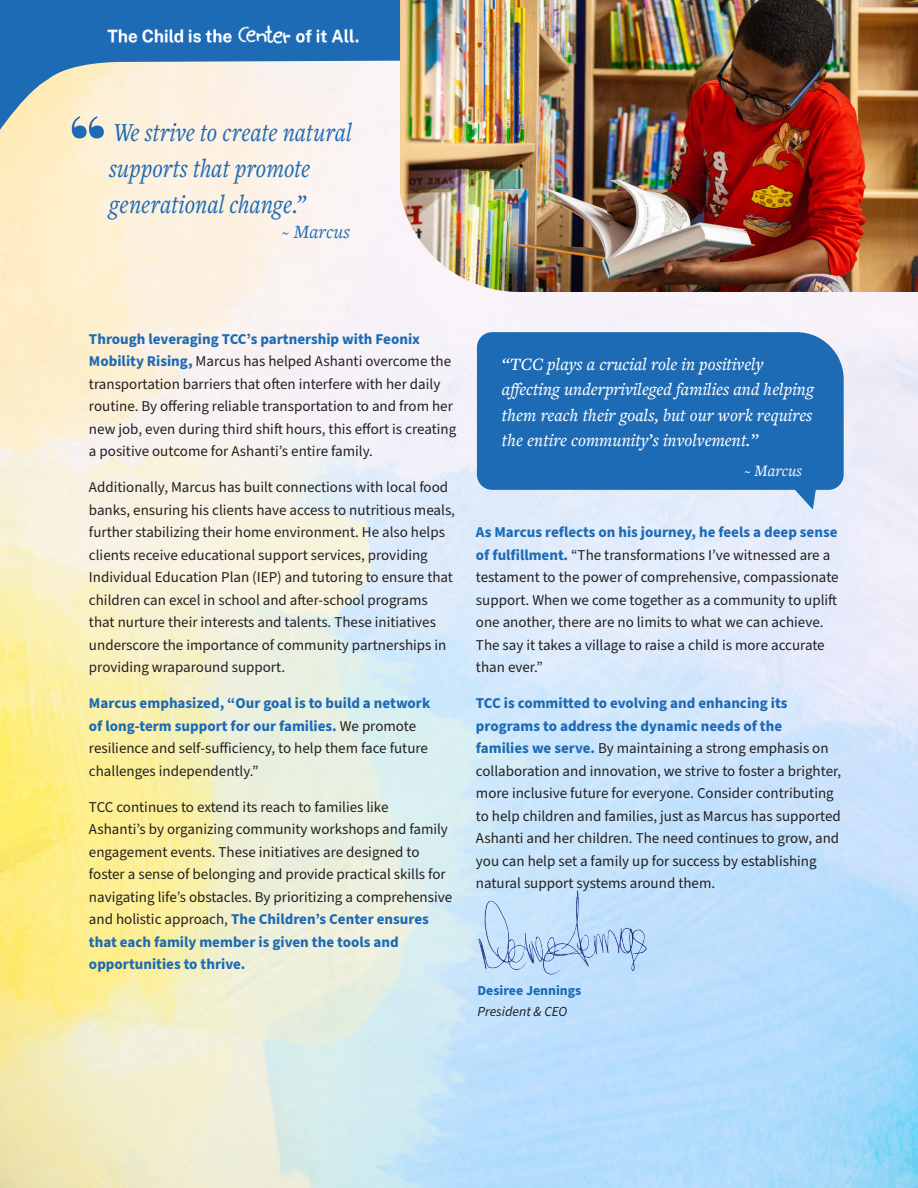
<style>
.page{position:relative;width:918px;height:1188px;background:#fff}
.page>*{position:absolute;margin:0;border:0;box-sizing:border-box;transform-origin:0 0}
.t1{font:900 75px "Playfair Display";color:#1d6ab5}
.t2{font:italic 27px/36px "Freight Text Cmp Pro";color:#1d6ab5}
.t3{font:italic 19.5px "Freight Text Pro";color:#1d6ab5}
.t4{font:italic 500 18px/25.5px "Freight Text Pro";color:#fff}
.t5{font:italic 16.5px "Freight Text Pro";color:#fff}
.Body_Main{font:15px/22.5px "Source Sans Pro";color:#231f20}
.t6{font:700 13.8px "Source Sans Pro";color:#1d6ab5}
.t7{font:italic 13.8px "Source Sans Pro";color:#1b1d20}
.s1{font-weight:700;color:#1d6ab5}
</style>
<div class="page">
<img style="left:0;top:151px;width:918px;height:1036px">
<svg style="left:0;top:0;width:400px;height:151px"></svg>
<img style="left:400px;top:0;width:518px;height:292px">
<img style="left:82px;top:6px;width:302px;height:57px">
<div style="left:477px;top:332px;width:367px;height:158px;background:#1d6ab5"></div>
<img style="left:477px;top:874px;width:170px;height:108px">
<svg style="left:789px;top:475px;width:29px;height:34px"></svg>
<p class="t1" style="left:69px;top:84px;width:39px">“</p>
<p class="t2" style="left:109px;top:114px;width:244px">We strive to create natural supports that promote generational change.”</p>
<p class="t3" style="left:282px;top:219px;width:70px">~ Marcus</p>
<p class="Body_Main" style="left:89px;top:328px;width:369px"><span class="s1">Through leveraging TCC’s partnership with Feonix Mobility Rising,</span> Marcus has helped Ashanti overcome the transportation barriers that often interfere with her daily routine. By offering reliable transportation to and from her new job, even during third shift hours, this effort is creating a positive outcome for Ashanti’s entire family.</p>
<p class="Body_Main" style="left:89px;top:477px;width:368px">Additionally, Marcus has built connections with local food banks, ensuring his clients have access to nutritious meals, further stabilizing their home environment. He also helps clients receive educational support services, providing Individual Education Plan (IEP) and tutoring to ensure that children can excel in school and after-school programs that nurture their interests and talents. These initiatives underscore the importance of community partnerships in providing wraparound support.</p>
<p class="Body_Main" style="left:89px;top:693px;width:343px"><span class="s1">Marcus emphasized, “Our goal is to build a network of long-term support for our families.</span> We promote resilience and self-sufficiency, to help them face future challenges independently.”</p>
<p class="Body_Main" style="left:89px;top:796px;width:365px">TCC continues to extend its reach to families like<br>Ashanti’s by organizing community workshops and family engagement events. These initiatives are designed to foster a sense of belonging and provide practical skills for navigating life’s obstacles. By prioritizing a comprehensive and holistic approach, <span class="s1">The Children’s Center ensures that each family member is given the tools and opportunities to thrive.</span></p>
<p class="t4" style="left:502px;top:350px;width:313px">“TCC plays a crucial role in positively affecting underprivileged families and helping them reach their goals, but our work requires the entire community’s involvement.”</p>
<p class="t5" style="left:745px;top:460px;width:59px">~ Marcus</p>
<p class="Body_Main" style="left:476px;top:522px;width:364px"><span class="s1">As Marcus reflects on his journey, he feels a deep sense of fulfillment.</span> “The transformations I’ve witnessed are a testament to the power of comprehensive, compassionate support. When we come together as a community to uplift one another, there are no limits to what we can achieve.<br>The say it takes a village to raise a child is more accurate than ever.”</p>
<p class="Body_Main" style="left:476px;top:693px;width:367px"><span class="s1">TCC is committed to evolving and enhancing its programs to address the dynamic needs of the<br>families we serve.</span> By maintaining a strong emphasis on collaboration and innovation, we strive to foster a brighter, more inclusive future for everyone. Consider contributing to help children and families, just as Marcus has supported Ashanti and her children. The need continues to grow, and you can help set a family up for success by establishing natural support systems around them.</p>
<p class="t6" style="left:477px;top:981px;width:105px">Desiree Jennings</p>
<p class="t7" style="left:477px;top:1002px;width:91px">President &amp; CEO</p>
</div>
